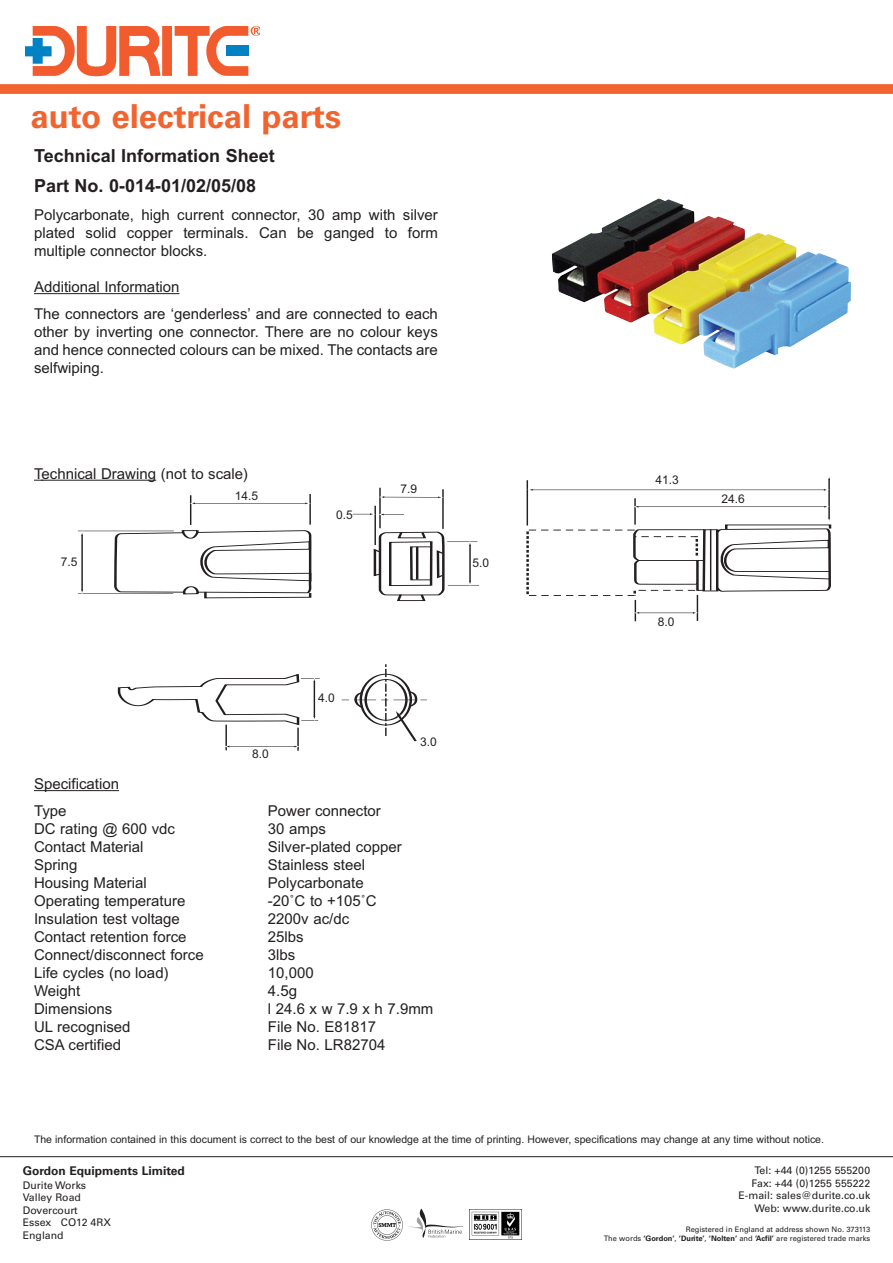
<style>
.page{position:relative;width:893px;height:1263px;background:#fff}
.page>*{position:absolute;margin:0;border:0;box-sizing:border-box;transform-origin:0 0}
.t1{font:700 33px "Univers";color:#f2642f}
.t2{font:700 18px/29.7px "Arial";color:#231f20}
.t3{font:15px/18px "Arial";color:#231f20;text-align:justify}
.t4{font:12px "Arial";color:#231f20}
.t5{font:700 12px "Univers";color:#231f20}
.t6{font:10.5px "Arial";color:#231f20}
.t7{font:10.5px/12.6px "Univers";color:#231f20}
.t8{font:7.5px/9px "Univers";color:#231f20;text-align:right}
.s1{font-weight:700}
</style>
<div class="page">
<div style="left:0;top:84px;width:893px;height:10px;background:#f2642f"></div>
<img style="left:371px;top:1209px;width:32px;height:32px">
<img style="left:469px;top:1209px;width:52px;height:30px">
<svg style="left:409px;top:1208px;width:54px;height:30px"></svg>
<div style="left:162px;top:26px;width:10px;height:50px;background:#f15b2e"></div>
<svg style="left:175px;top:26px;width:85px;height:50px"></svg>
<svg style="left:26px;top:26px;width:135px;height:50px"></svg>
<hr style="left:0;top:1156px;width:893px;height:1px;background:#231f20">
<img style="left:552px;top:198px;width:299px;height:171px">
<hr style="left:34px;top:293px;width:146px;height:1px;background:#231f20">
<svg style="left:113px;top:530px;width:199px;height:69px"></svg>
<hr style="left:190px;top:495px;width:1px;height:30px;background:#231f20">
<hr style="left:310px;top:494px;width:1px;height:31px;background:#231f20">
<hr style="left:78px;top:531px;width:96px;height:1px;background:#231f20">
<hr style="left:78px;top:593px;width:95px;height:1px;background:#231f20">
<hr style="left:82px;top:535px;width:1px;height:55px;background:#231f20">
<svg style="left:80px;top:530px;width:4px;height:6px"></svg>
<hr style="left:194px;top:503px;width:112px;height:1px;background:#231f20">
<svg style="left:305px;top:501px;width:6px;height:4px"></svg>
<svg style="left:373px;top:531px;width:72px;height:70px"></svg>
<hr style="left:416px;top:547px;width:2px;height:32px;background:#231f20">
<hr style="left:443px;top:489px;width:1px;height:40px;background:#231f20">
<hr style="left:447px;top:541px;width:30px;height:1px;background:#231f20">
<hr style="left:448px;top:585px;width:31px;height:1px;background:#231f20">
<hr style="left:380px;top:488px;width:1px;height:40px;background:#231f20">
<hr style="left:375px;top:506px;width:1px;height:39px;background:#231f20">
<hr style="left:384px;top:497px;width:55px;height:1px;background:#231f20">
<svg style="left:437px;top:495px;width:7px;height:4px"></svg>
<svg style="left:379px;top:495px;width:6px;height:4px"></svg>
<hr style="left:470px;top:545px;width:1px;height:37px;background:#231f20">
<svg style="left:353px;top:512px;width:51px;height:4px"></svg>
<hr style="left:527px;top:480px;width:1px;height:45px;background:#231f20">
<hr style="left:829px;top:479px;width:1px;height:39px;background:#231f20">
<hr style="left:532px;top:489px;width:292px;height:1px;background:#231f20">
<svg style="left:823px;top:488px;width:7px;height:4px"></svg>
<svg style="left:526px;top:498px;width:305px;height:123px"></svg>
<svg style="left:117px;top:674px;width:203px;height:77px"></svg>
<svg style="left:342px;top:664px;width:85px;height:78px"></svg>
<hr style="left:34px;top:790px;width:85px;height:1px;background:#231f20">
<hr style="left:42px;top:480px;width:114px;height:1px;background:#231f20">
<h1 class="t1" style="left:30px;top:105px;width:313px">auto electrical parts</h1>
<p class="t2" style="left:34px;top:141px;width:242px">Technical Information Sheet<br>Part No. 0-014-01/02/05/08</p>
<p class="t3" style="left:34px;top:206px;width:405px">Polycarbonate, high current connector, 30 amp with silver plated solid copper terminals. Can be ganged to form multiple connector blocks.</p>
<p class="t3" style="left:34px;top:273px;width:405px;line-height:27px">Additional Information<br>The connectors are ‘genderless’ and are connected to each</p>
<p class="t3" style="left:34px;top:323px;width:405px">other by inverting one connector. There are no colour keys and hence connected colours can be mixed. The contacts are selfwiping.</p>
<p class="t3" style="left:34px;top:464px;width:216px">Technical Drawing (not to scale)</p>
<p class="t4" style="left:61px;top:554px;width:18px">7.5</p>
<p class="t4" style="left:235px;top:489px;width:25px">14.5</p>
<p class="t4" style="left:336px;top:508px;width:18px">0.5</p>
<p class="t4" style="left:401px;top:482px;width:18px">7.9</p>
<p class="t4" style="left:473px;top:556px;width:18px">5.0</p>
<p class="t3" style="left:34px;top:770px;width:87px;line-height:27px">Specification<br>Type</p>
<p class="t4" style="left:252px;top:747px;width:18px">8.0</p>
<p class="t4" style="left:318px;top:691px;width:18px">4.0</p>
<p class="t3" style="left:268px;top:802px;width:114px">Power connector</p>
<p class="t4" style="left:420px;top:735px;width:18px">3.0</p>
<p class="t3" style="left:34px;top:820px;width:143px">DC rating @ 600 vdc</p>
<p class="t3" style="left:268px;top:820px;width:59px">30 amps</p>
<p class="t3" style="left:34px;top:838px;width:111px">Contact Material</p>
<p class="t3" style="left:268px;top:838px;width:135px">Silver-plated copper</p>
<p class="t3" style="left:34px;top:856px;width:45px">Spring</p>
<p class="t3" style="left:268px;top:856px;width:99px">Stainless steel</p>
<p class="t3" style="left:34px;top:874px;width:114px">Housing Material</p>
<p class="t3" style="left:268px;top:874px;width:97px">Polycarbonate</p>
<p class="t3" style="left:34px;top:892px;width:153px">Operating temperature</p>
<p class="t3" style="left:268px;top:892px;width:110px">-20˚C to +105˚C</p>
<p class="t3" style="left:34px;top:910px;width:147px">Insulation test voltage</p>
<p class="t3" style="left:268px;top:910px;width:83px">2200v ac/dc</p>
<p class="t3" style="left:34px;top:928px;width:154px">Contact retention force</p>
<p class="t3" style="left:268px;top:928px;width:37px">25lbs</p>
<p class="t3" style="left:34px;top:946px;width:171px">Connect/disconnect force</p>
<p class="t3" style="left:268px;top:946px;width:29px">3lbs</p>
<p class="t3" style="left:34px;top:964px;width:136px">Life cycles (no load)</p>
<p class="t3" style="left:268px;top:964px;width:47px">10,000</p>
<p class="t3" style="left:34px;top:982px;width:48px">Weight</p>
<p class="t3" style="left:268px;top:982px;width:31px">4.5g</p>
<p class="t3" style="left:34px;top:1000px;width:80px">Dimensions</p>
<p class="t3" style="left:268px;top:1000px;width:167px">l 24.6 x w 7.9 x h 7.9mm</p>
<p class="t3" style="left:34px;top:1018px;width:98px">UL recognised</p>
<p class="t3" style="left:268px;top:1018px;width:110px">File No. E81817</p>
<p class="t3" style="left:34px;top:1036px;width:89px">CSA certified</p>
<p class="t3" style="left:268px;top:1036px;width:119px">File No. LR82704</p>
<p class="t4" style="left:656px;top:473px;width:25px">41.3</p>
<p class="t4" style="left:722px;top:492px;width:25px">24.6</p>
<p class="t4" style="left:658px;top:614px;width:18px">8.0</p>
<p class="t6" style="left:34px;top:1133px;width:791px">The information contained in this document is correct to the best of our knowledge at the time of printing. However, specifications may change at any time without notice.</p>
<p class="t5" style="left:23px;top:1167px;width:164px">Gordon Equipments Limited</p>
<p class="t7" style="left:23px;top:1179px;width:90px">Durite Works<br>Valley Road<br>Dovercourt<br>Essex CO12 4RX<br>England</p>
<p class="t7" style="left:738px;top:1165px;width:133px;text-align:right">Tel: +44 (0)1255 555200<br>Fax: +44 (0)1255 555222<br>E-mail: sales@durite.co.uk<br>Web: www.durite.co.uk</p>
<p class="t8" style="left:604px;top:1225px;width:268px">Registered in England at address shown No. 373113<br>The words <span class="s1">‘Gordon’</span>, <span class="s1">‘Durite’</span>, <span class="s1">‘Nolten’</span> and <span class="s1">‘Acfil’</span> are registered trade marks</p>
</div>
